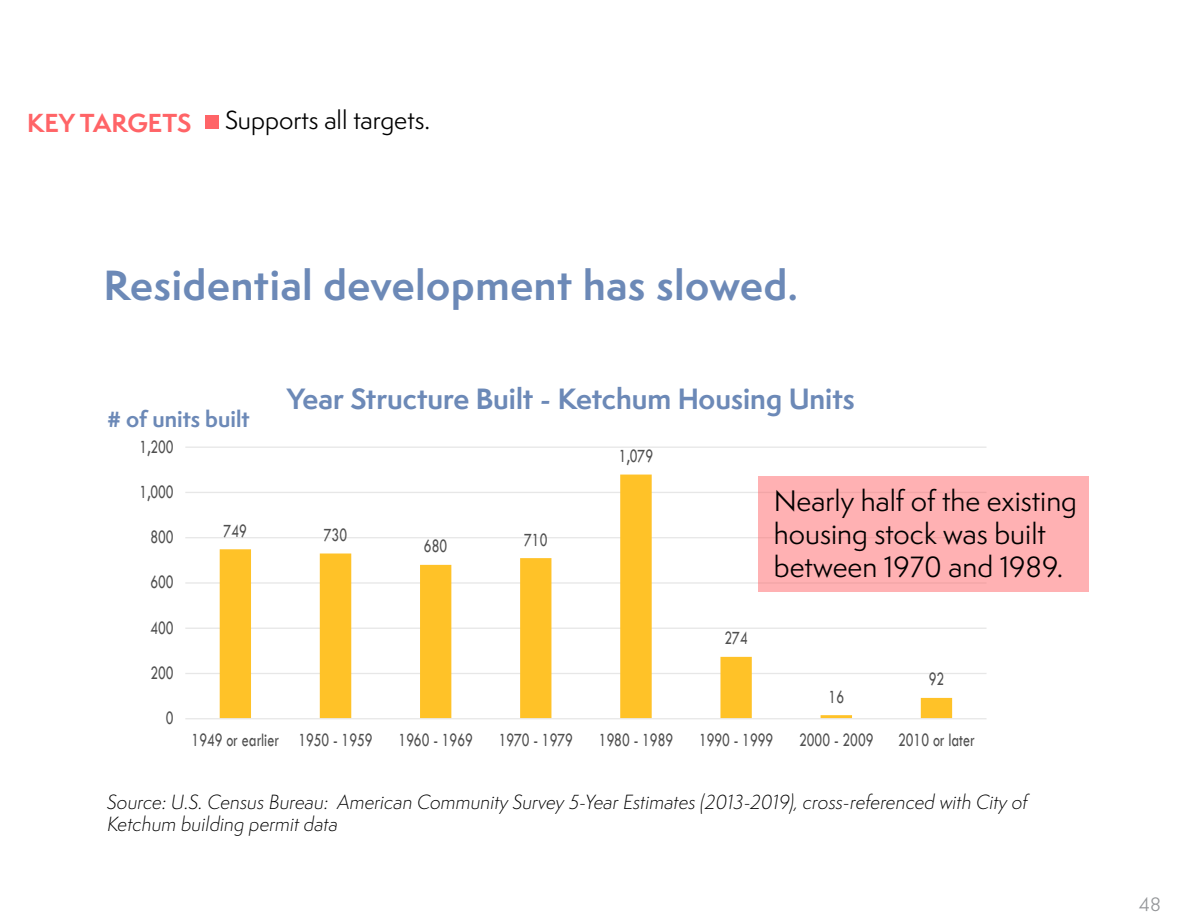
<style>
.page{position:relative;width:1188px;height:918px;background:#fff}
.page>*{position:absolute;margin:0;border:0;box-sizing:border-box;transform-origin:0 0}
.t1{font:700 38.85px "Semplicita Pro";letter-spacing:.02em;color:#6c89b7}
.t2{font:27.15px/32.7px "Semplicita Pro";color:#000}
.t3{font:700 27px "Semplicita Pro";color:#6c89b7}
.t4{font:24px "Semplicita Pro";color:#000}
.t5{font:700 24px "Semplicita Pro";color:#ff6467}
.t6{font:700 21.15px "Semplicita Pro";color:#6c89b7}
.t7{font:19.35px "Tw Cen";color:#4f4f4f;scale:.73 1}
.t8{font:italic 300 18.9px/22.6px "Semplicita Pro";color:#000}
.t9{font:18px "Semplicita Pro";color:#939598}
</style>
<div class="page">
<div style="left:206px;top:115px;width:13px;height:14px;background:#ff6467"></div>
<hr style="left:185px;top:673px;width:802px;height:1px;background:#e7e7e7">
<hr style="left:185px;top:628px;width:802px;height:1px;background:#e7e7e7">
<hr style="left:185px;top:582px;width:802px;height:2px;background:#e7e7e7">
<hr style="left:185px;top:537px;width:802px;height:1px;background:#e7e7e7">
<hr style="left:185px;top:492px;width:802px;height:1px;background:#e7e7e7">
<hr style="left:185px;top:447px;width:802px;height:1px;background:#e7e7e7">
<svg style="left:220px;top:475px;width:732px;height:243px"></svg>
<hr style="left:185px;top:718px;width:802px;height:1px;background:#e7e7e7">
<div style="left:758px;top:476px;width:331px;height:116px;background:#ffb1b3"></div>
<p class="t5" style="left:27px;top:105px;width:166px">KEY TARGETS</p>
<p class="t4" style="left:225px;top:103px;width:207px">Supports all targets.</p>
<p class="t1" style="left:104px;top:257px;width:696px">Residential development has slowed.</p>
<p class="t6" style="left:107px;top:403px;width:144px"># of units built</p>
<p class="t7" style="left:140px;top:435px;width:48px">1,200</p>
<p class="t3" style="left:287px;top:378px;width:569px">Year Structure Built - Ketchum Housing Units</p>
<p class="t7" style="left:619px;top:444px;width:48px">1,079</p>
<p class="t7" style="left:140px;top:480px;width:48px">1,000</p>
<p class="t7" style="left:150px;top:525px;width:33px">800</p>
<p class="t7" style="left:150px;top:571px;width:33px">600</p>
<p class="t7" style="left:150px;top:616px;width:33px">400</p>
<p class="t7" style="left:150px;top:661px;width:33px">200</p>
<p class="t7" style="left:166px;top:707px;width:12px">0</p>
<p class="t7" style="left:224px;top:519px;width:33px">749</p>
<p class="t7" style="left:324px;top:523px;width:33px">730</p>
<p class="t7" style="left:424px;top:535px;width:33px">680</p>
<p class="t7" style="left:524px;top:528px;width:33px">710</p>
<p class="t7" style="left:724px;top:627px;width:33px">274</p>
<p class="t2" style="left:774px;top:484px;width:305px">Nearly half of the existing housing stock was built between 1970 and 1989.</p>
<p class="t7" style="left:829px;top:685px;width:23px">16</p>
<p class="t7" style="left:929px;top:668px;width:23px">92</p>
<p class="t7" style="left:192px;top:728px;width:250px">1949 or earlier 1950 - 1959</p>
<p class="t7" style="left:399px;top:728px;width:103px">1960 - 1969</p>
<p class="t7" style="left:499px;top:728px;width:103px">1970 - 1979</p>
<p class="t7" style="left:599px;top:728px;width:103px">1980 - 1989</p>
<p class="t7" style="left:699px;top:728px;width:103px">1990 - 1999</p>
<p class="t7" style="left:799px;top:728px;width:103px">2000 - 2009</p>
<p class="t7" style="left:898px;top:728px;width:107px">2010 or later</p>
<p class="t8" style="left:107px;top:790px;width:922px">Source: U.S. Census Bureau: American Community Survey 5-Year Estimates (2013-2019), cross-referenced with City of<br>Ketchum building permit data</p>
<p class="t9" style="left:1139px;top:892px;width:24px">48</p>
</div>
